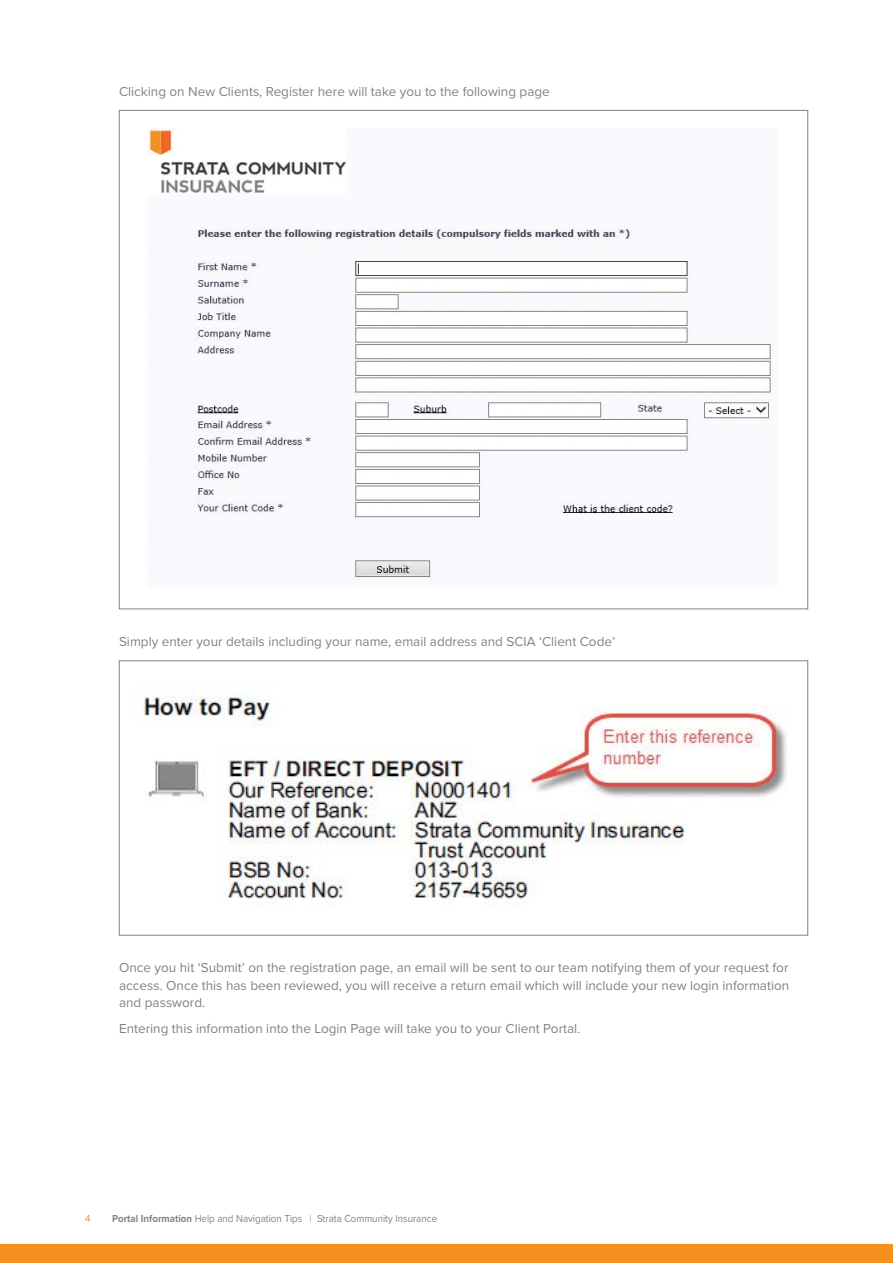
<style>
.page{position:relative;width:893px;height:1263px;background:#fff}
.page>*{position:absolute;margin:0;border:0;box-sizing:border-box;transform-origin:0 0}
.t1{font:13.5px/17.2px "Proxima Nova";color:#808285;text-align:justify}
.t2{font:10.5px "Proxima Nova";color:#808285;scale:.93 1}
.t3{font:10.5px "Proxima Nova";color:#f7901e;scale:.93 1}
.s1{font-weight:700}
</style>
<div class="page">
<img style="left:147px;top:129px;width:624px;height:450px">
<img style="left:142px;top:685px;width:645px;height:215px">
<div style="left:0;top:1244px;width:893px;height:19px;background:#f7901e"></div>
<p class="t1" style="left:119px;top:83px;width:432px">Clicking on New Clients, Register here will take you to the following page</p>
<p class="t1" style="left:119px;top:633px;width:498px">Simply enter your details including your name, email address and SCIA ‘Client Code’</p>
<p class="t1" style="left:119px;top:959px;width:672px">Once you hit ‘Submit’ on the registration page, an email will be sent to our team notifying them of your request for access. Once this has been reviewed, you will receive a return email which will include your new login information and password.</p>
<p class="t1" style="left:119px;top:1020px;width:463px">Entering this information into the Login Page will take you to your Client Portal.</p>
<p class="t3" style="left:85px;top:1212px;width:7px">4</p>
<p class="t2" style="left:112px;top:1212px;width:351px"><span class="s1">Portal Information</span> Help and Navigation Tips | Strata Community Insurance</p>
</div>
